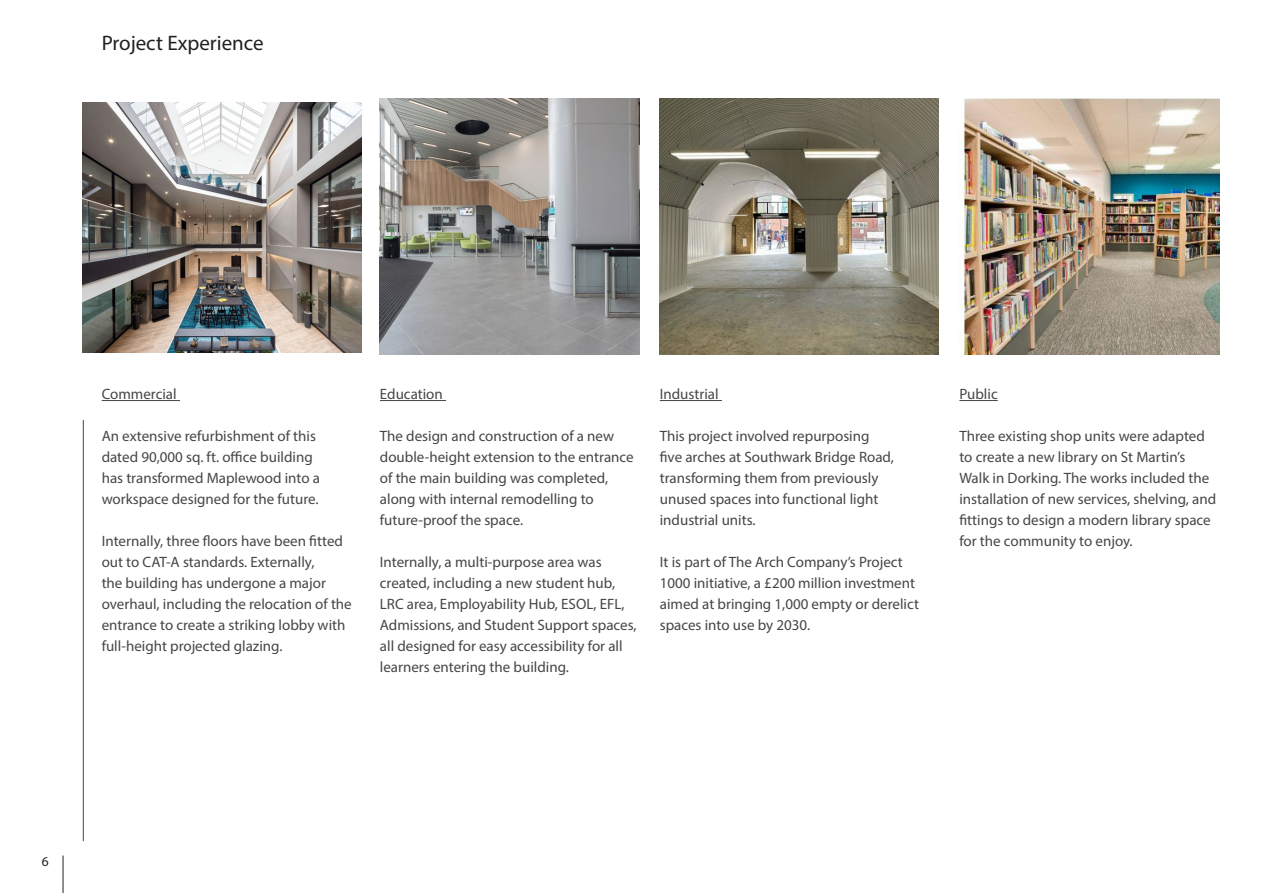
<style>
.page{position:relative;width:1263px;height:893px;background:#fff}
.page>*{position:absolute;margin:0;border:0;box-sizing:border-box;transform-origin:0 0}
.t1{font:21px "Myriad Pro";color:#231f20}
.Body{font:15px/21px "Myriad Pro";color:#444647}
.t2{font:13.5px "Myriad Pro";color:#231f20}
.s1{color:#fff}
</style>
<div class="page">
<img style="left:83px;top:102px;width:278px;height:251px">
<img style="left:379px;top:99px;width:261px;height:255px">
<img style="left:660px;top:99px;width:278px;height:255px">
<img style="left:959px;top:99px;width:260px;height:255px">
<hr style="left:63px;top:855px;width:1px;height:38px;background:#231f20">
<hr style="left:380px;top:400px;width:66px;height:1px;background:#444647">
<hr style="left:102px;top:400px;width:78px;height:1px;background:#444647">
<hr style="left:660px;top:400px;width:62px;height:1px;background:#444647">
<hr style="left:83px;top:420px;width:1px;height:421px;background:#444647">
<hr style="left:959px;top:400px;width:39px;height:1px;background:#444647">
<p class="t1" style="left:102px;top:30px;width:285px">Project Experience <span class="s1">ect Experince</span></p>
<p class="Body" style="left:102px;top:383px;width:77px">Commercial</p>
<p class="Body" style="left:102px;top:425px;width:220px">An extensive refurbishment of this dated 90,000 sq. ft. office building has transformed Maplewood into a workspace designed for the future.</p>
<p class="Body" style="left:102px;top:530px;width:252px">Internally, three floors have been fitted out to CAT-A standards. Externally,<br>the building has undergone a major overhaul, including the relocation of the entrance to create a striking lobby with full-height projected glazing.</p>
<p class="Body" style="left:380px;top:383px;width:64px">Education</p>
<p class="Body" style="left:380px;top:425px;width:255px">The design and construction of a new double-height extension to the entrance of the main building was completed, along with internal remodelling to future-proof the space.</p>
<p class="Body" style="left:380px;top:551px;width:258px">Internally, a multi-purpose area was created, including a new student hub, LRC area, Employability Hub, ESOL, EFL, Admissions, and Student Support spaces, all designed for easy accessibility for all learners entering the building.</p>
<p class="Body" style="left:660px;top:383px;width:60px">Industrial</p>
<p class="Body" style="left:660px;top:425px;width:236px">This project involved repurposing five arches at Southwark Bridge Road, transforming them from previously unused spaces into functional light industrial units.</p>
<p class="Body" style="left:660px;top:551px;width:261px">It is part of The Arch Company’s Project 1000 initiative, a £200 million investment aimed at bringing 1,000 empty or derelict spaces into use by 2030.</p>
<p class="Body" style="left:959px;top:383px;width:40px">Public</p>
<p class="Body" style="left:959px;top:425px;width:258px">Three existing shop units were adapted to create a new library on St Martin’s Walk in Dorking. The works included the installation of new services, shelving, and fittings to design a modern library space for the community to enjoy.</p>
<p class="t2" style="left:42px;top:853px;width:8px">6</p>
</div>
